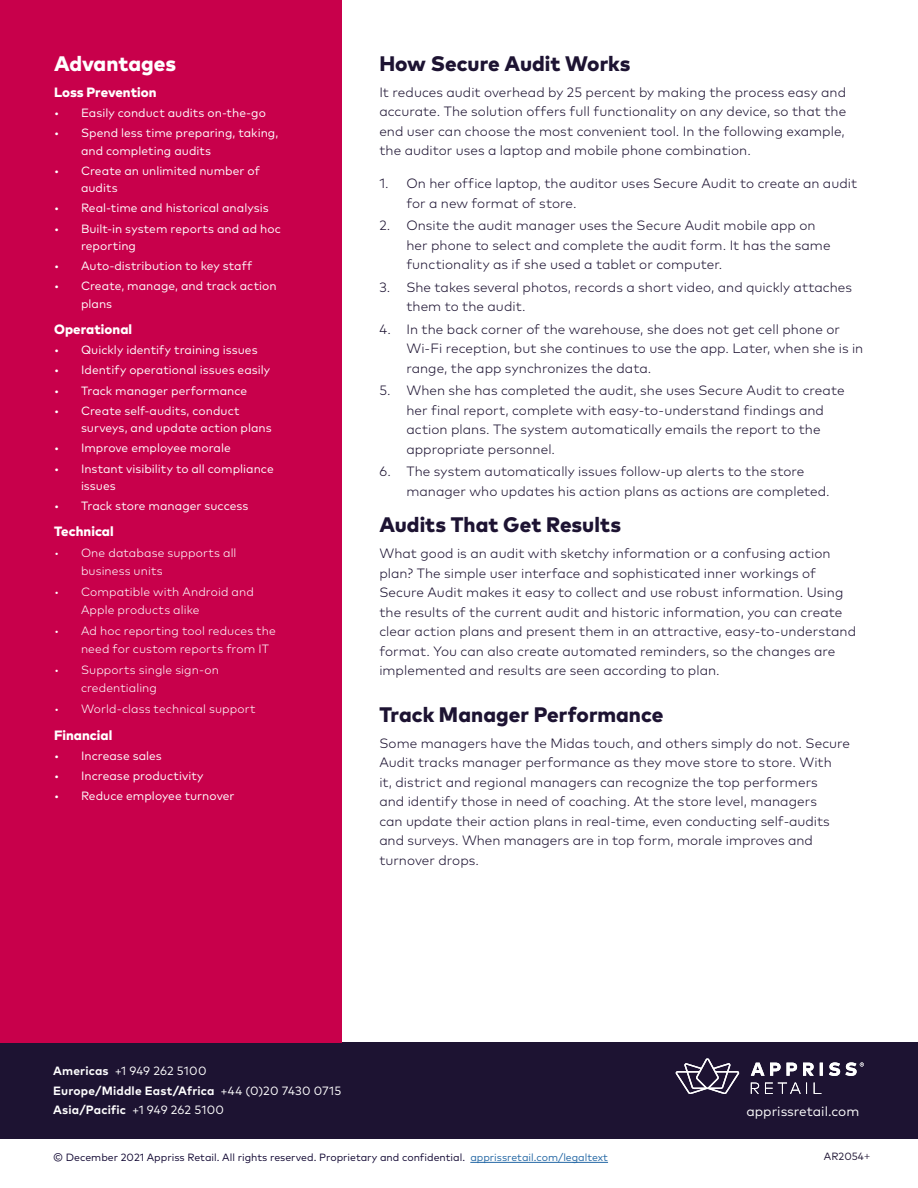
<style>
.page{position:relative;width:918px;height:1188px;background:#fff}
.page>*{position:absolute;margin:0;border:0;box-sizing:border-box;transform-origin:0 0}
.Body_1{font:800 21px "Mark OT";color:#1d1332}
.Subhead_1{font:800 21px "Mark OT";color:#1d1332}
.Red_Sidebar_Subhead{font:800 21px "Mark OT";color:#fff}
.Body_1-2{font:300 13.5px/19.5px "Mark OT";letter-spacing:.005em;color:#1d1332}
.Red_Sidebar_Subhead-2{font:800 13.5px "Mark OT";letter-spacing:.005em;color:#fff}
.t1{font:13.5px "Mark OT";color:#fff}
.t2{font:12px/17.2px "Mark OT";letter-spacing:.005em;color:#fff}
.t3{font:300 12px/18px "Mark OT";letter-spacing:.01em;color:#fff}
.t4{font:700 12px/19.5px "Mark OT";letter-spacing:.015em;color:#fff}
.t5{font:10.5px "Mark OT";color:#0f0531}
.t6{font:10.5px "Mark OT";letter-spacing:.005em;color:#1d1332}
.t7{font:10.5px "Minion Pro";color:#1d1332}
.s1{font-weight:400}
.s2{color:#2266a4}
</style>
<div class="page">
<div style="left:0;top:1042px;width:918px;height:96px;background:#1d1332"></div>
<svg style="left:751px;top:1062px;width:113px;height:14px"></svg>
<svg style="left:676px;top:1059px;width:63px;height:35px"></svg>
<svg style="left:751px;top:1083px;width:70px;height:11px"></svg>
<hr style="left:470px;top:1162px;width:138px;height:1px;background:#2266a4">
<div style="left:0;top:0;width:342px;height:1042px;background:#c8004b"></div>
<p class="Red_Sidebar_Subhead" style="left:54px;top:49px;width:124px">Advantages</p>
<p class="Red_Sidebar_Subhead-2" style="left:54px;top:83px;width:104px">Loss Prevention</p>
<p class="t2" style="left:54px;top:104px;width:213px">• Easily conduct audits on-the-go</p>
<p class="t2" style="left:81px;top:124px;width:199px;text-indent:-27px">• Spend less time preparing, taking, and completing audits</p>
<p class="t2" style="left:81px;top:162px;width:180px;text-indent:-27px">• Create an unlimited number of audits</p>
<p class="t2" style="left:54px;top:199px;width:216px">• Real-time and historical analysis</p>
<p class="t2" style="left:81px;top:220px;width:201px;text-indent:-27px">• Built-in system reports and ad hoc reporting</p>
<p class="t2" style="left:54px;top:257px;width:200px">• Auto-distribution to key staff</p>
<p class="t2" style="left:81px;top:277px;width:197px;text-indent:-27px">• Create, manage, and track action plans</p>
<p class="Red_Sidebar_Subhead-2" style="left:54px;top:320px;width:80px">Operational</p>
<p class="t2" style="left:54px;top:341px;width:205px">• Quickly identify training issues</p>
<p class="t2" style="left:54px;top:361px;width:218px">• Identify operational issues easily</p>
<p class="t2" style="left:54px;top:382px;width:195px">• Track manager performance</p>
<p class="t2" style="left:81px;top:402px;width:192px;text-indent:-27px">• Create self-audits, conduct surveys, and update action plans</p>
<p class="t2" style="left:54px;top:439px;width:178px">• Improve employee morale</p>
<p class="t2" style="left:81px;top:460px;width:194px;text-indent:-27px">• Instant visibility to all compliance issues</p>
<p class="t2" style="left:54px;top:497px;width:196px">• Track store manager success</p>
<p class="Red_Sidebar_Subhead-2" style="left:54px;top:523px;width:61px">Technical</p>
<p class="t3" style="left:81px;top:544px;width:157px;text-indent:-27px">• One database supports all business units</p>
<p class="t3" style="left:81px;top:583px;width:174px;text-indent:-27px">• Compatible with Android and<br>Apple products alike</p>
<p class="t3" style="left:81px;top:622px;width:196px;text-indent:-27px">• Ad hoc reporting tool reduces the need for custom reports from IT</p>
<p class="t3" style="left:81px;top:661px;width:139px;text-indent:-27px">• Supports single sign-on credentialing</p>
<p class="t3" style="left:54px;top:700px;width:203px">• World-class technical support</p>
<p class="Red_Sidebar_Subhead-2" style="left:54px;top:726px;width:60px">Financial</p>
<p class="t2" style="left:54px;top:747px;width:109px">• Increase sales</p>
<p class="t2" style="left:54px;top:767px;width:151px">• Increase productivity</p>
<p class="t2" style="left:54px;top:787px;width:182px">• Reduce employee turnover</p>
<p class="Subhead_1" style="left:379px;top:49px;width:253px">How Secure Audit Works</p>
<p class="Body_1-2" style="left:379px;top:82px;width:468px;text-align:justify">It reduces audit overhead by 25 percent by making the process easy and accurate. The solution offers full functionality on any device, so that the end user can choose the most convenient tool. In the following example, the auditor uses a laptop and mobile phone combination.</p>
<p class="Body_1-2" style="left:406px;top:174px;width:452px;text-indent:-27px">1. On her office laptop, the auditor uses Secure Audit to create an audit for a new format of store.</p>
<p class="Body_1-2" style="left:406px;top:216px;width:426px;text-indent:-27px">2. Onsite the audit manager uses the Secure Audit mobile app on her phone to select and complete the audit form. It has the same functionality as if she used a tablet or computer.</p>
<p class="Body_1-2" style="left:406px;top:277px;width:447px;text-indent:-27px">3. She takes several photos, records a short video, and quickly attaches them to the audit.</p>
<p class="Body_1-2" style="left:406px;top:319px;width:459px;text-indent:-27px">4. In the back corner of the warehouse, she does not get cell phone or<br>Wi-Fi reception, but she continues to use the app. Later, when she is in range, the app synchronizes the data.</p>
<p class="Body_1-2" style="left:406px;top:381px;width:440px;text-indent:-27px">5. When she has completed the audit, she uses Secure Audit to create her final report, complete with easy-to-understand findings and action plans. The system automatically emails the report to the appropriate personnel.</p>
<p class="Body_1-2" style="left:406px;top:462px;width:425px;text-indent:-27px">6. The system automatically issues follow-up alerts to the store manager who updates his action plans as actions are completed.</p>
<p class="Body_1" style="left:379px;top:511px;width:243px">Audits That Get Results</p>
<p class="Body_1-2" style="left:379px;top:544px;width:478px">What good is an audit with sketchy information or a confusing action plan? The simple user interface and sophisticated inner workings of Secure Audit makes it easy to collect and use robust information. Using the results of the current audit and historic information, you can create clear action plans and present them in an attractive, easy-to-understand format. You can also create automated reminders, so the changes are implemented and results are seen according to plan.</p>
<p class="Body_1" style="left:379px;top:700px;width:286px">Track Manager Performance</p>
<p class="Body_1-2" style="left:379px;top:733px;width:472px">Some managers have the Midas touch, and others simply do not. Secure Audit tracks manager performance as they move store to store. With<br>it, district and regional managers can recognize the top performers<br>and identify those in need of coaching. At the store level, managers<br>can update their action plans in real-time, even conducting self-audits and surveys. When managers are in top form, morale improves and turnover drops.</p>
<p class="t4" style="left:53px;top:1061px;width:290px">Americas <span class="s1">+1 949 262 5100<br></span>Europe/Middle East/Africa <span class="s1">+44 (0)20 7430 0715<br></span>Asia/Pacific <span class="s1">+1 949 262 5100</span></p>
<p class="t1" style="left:746px;top:1103px;width:114px">apprissretail.com</p>
<p class="t5" style="left:53px;top:1151px;width:556px">© December 2021 Appriss Retail. All rights reserved. Proprietary and confidential. <span class="s2">apprissretail.com/legaltext</span></p>
<p class="t6" style="left:824px;top:1150px;width:42px">AR2054</p>
<p class="t7" style="left:864px;top:1148px;width:8px">+</p>
</div>
